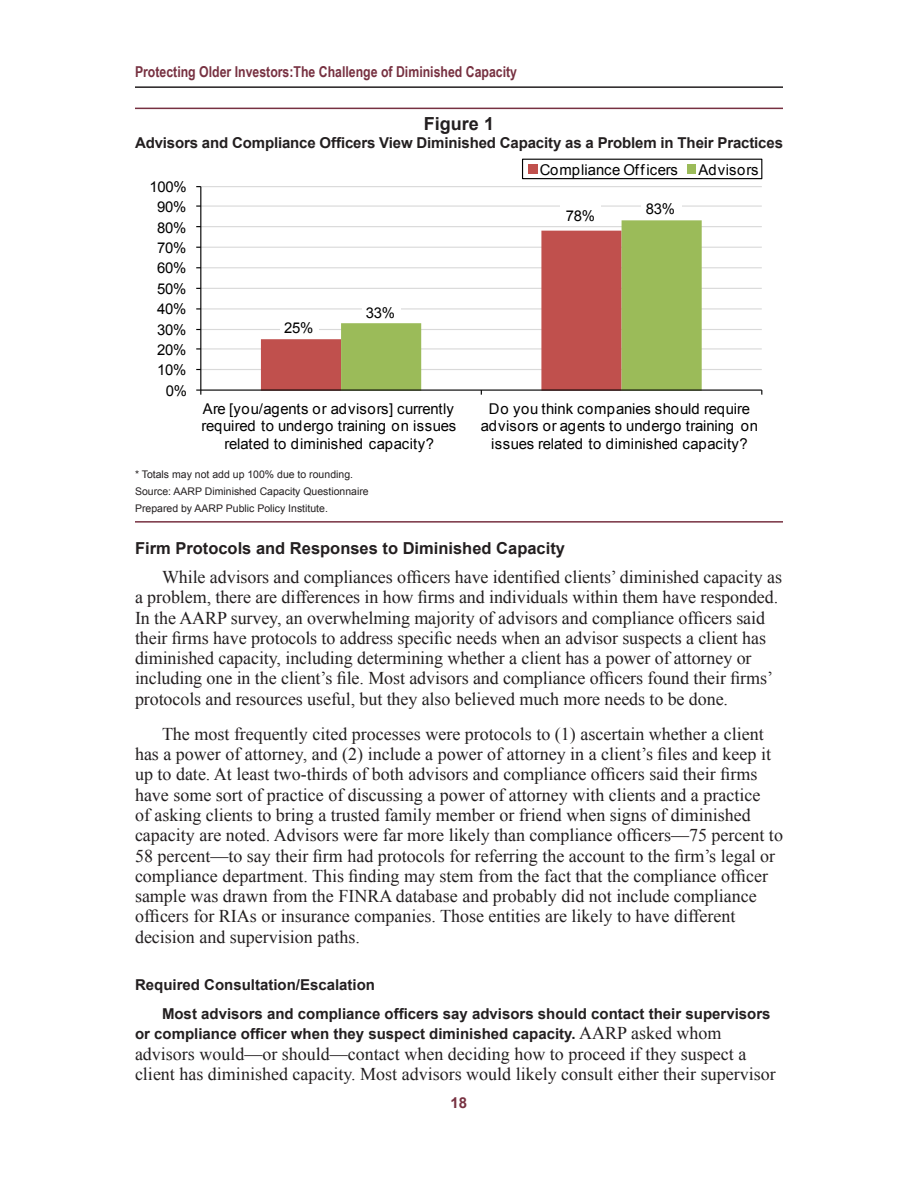
<style>
.page{position:relative;width:918px;height:1188px;background:#fff}
.page>*{position:absolute;margin:0;border:0;box-sizing:border-box;transform-origin:0 0}
.Body{font:18px/20.2px "Times New Roman";color:#231f20}
.t1{font:700 18px "Arial";color:#231f20}
.Heading2{font:700 16.5px "Arial";color:#231f20}
.Body-2{font:700 15px/20.2px "Arial";color:#231f20}
.t2{font:700 15px "Arial Narrow";color:#773141}
.Heading3{font:700 15px "Arial";color:#231f20}
.t3{font:700 15px "Arial";color:#773141}
.t4{font:14.85px/17.1px "Arial";letter-spacing:.01em;color:#000;text-align:center}
.t5{font:14.85px "Arial";letter-spacing:.04em;color:#000}
.TableSource{font:10.5px "Arial";color:#231f20}
.TableSourceLast{font:10.5px "Arial";color:#231f20}
.s1{font-family:"Times New Roman";font-weight:400;font-size:18px}
</style>
<div class="page">
<hr style="left:135px;top:86px;width:648px;height:2px;background:#231f20">
<hr style="left:135px;top:108px;width:648px;height:1px;background:#773141">
<hr style="left:135px;top:521px;width:648px;height:2px;background:#773141">
<hr style="left:201px;top:369px;width:561px;height:1px;background:#d9d9d9">
<hr style="left:201px;top:348px;width:561px;height:2px;background:#d9d9d9">
<hr style="left:201px;top:329px;width:561px;height:1px;background:#d9d9d9">
<hr style="left:201px;top:308px;width:561px;height:2px;background:#d9d9d9">
<hr style="left:201px;top:288px;width:561px;height:1px;background:#d9d9d9">
<hr style="left:201px;top:267px;width:561px;height:1px;background:#d9d9d9">
<hr style="left:201px;top:247px;width:561px;height:1px;background:#d9d9d9">
<hr style="left:201px;top:226px;width:561px;height:1px;background:#d9d9d9">
<hr style="left:201px;top:205px;width:561px;height:2px;background:#d9d9d9">
<hr style="left:201px;top:186px;width:561px;height:1px;background:#d9d9d9">
<svg style="left:261px;top:246px;width:80px;height:144px"></svg>
<svg style="left:341px;top:220px;width:361px;height:170px"></svg>
<hr style="left:200px;top:187px;width:1px;height:203px;background:#000">
<hr style="left:201px;top:390px;width:561px;height:1px;background:#000">
<div style="left:280px;top:316px;width:39px;height:22px;background:#fff"></div>
<div style="left:561px;top:204px;width:40px;height:22px;background:#fff"></div>
<div style="left:362px;top:300px;width:39px;height:22px;background:#fff"></div>
<div style="left:641px;top:197px;width:40px;height:22px;background:#fff"></div>
<div style="left:522px;top:159px;width:240px;height:20px;border:1px solid #000"></div>
<div style="left:529px;top:164px;width:9px;height:9px;background:#c0504d"></div>
<div style="left:688px;top:164px;width:8px;height:9px;background:#9bbb59"></div>
<p class="t2" style="left:135px;top:61px;width:384px">Protecting Older Investors:The Challenge of Diminished Capacity</p>
<p class="t1" style="left:424px;top:112px;width:72px">Figure 1</p>
<p class="Body-2" style="left:135px;top:133px;width:650px">Advisors and Compliance Officers View Diminished Capacity as a Problem in Their Practices</p>
<p class="t4" style="left:149px;top:178px;width:39px">100%</p>
<p class="t4" style="left:157px;top:199px;width:31px">90%</p>
<p class="t4" style="left:157px;top:219px;width:31px">80%</p>
<p class="t4" style="left:157px;top:239px;width:31px">70%</p>
<p class="t4" style="left:157px;top:260px;width:31px">60%</p>
<p class="t4" style="left:157px;top:280px;width:31px">50%</p>
<p class="t4" style="left:157px;top:301px;width:31px">40%</p>
<p class="t4" style="left:157px;top:321px;width:31px">30%</p>
<p class="t4" style="left:157px;top:341px;width:31px">20%</p>
<p class="t4" style="left:157px;top:362px;width:31px">10%</p>
<p class="t4" style="left:166px;top:382px;width:23px">0%</p>
<p class="t4" style="left:540px;top:161px;width:139px">Compliance Officers</p>
<p class="t5" style="left:698px;top:160px;width:62px">Advisors</p>
<p class="t4" style="left:284px;top:320px;width:31px">25%</p>
<p class="t4" style="left:366px;top:304px;width:31px">33%</p>
<p class="t4" style="left:566px;top:208px;width:31px">78%</p>
<p class="t4" style="left:646px;top:201px;width:31px">83%</p>
<p class="t4" style="left:202px;top:401px;width:256px">Are [you/agents or advisors] currently required to undergo training on issues related to diminished capacity?</p>
<p class="t4" style="left:481px;top:401px;width:279px">Do you think companies should require advisors or agents to undergo training on issues related to diminished capacity?</p>
<p class="TableSource" style="left:135px;top:467px;width:220px">* Totals may not add up 100% due to rounding.</p>
<p class="TableSource" style="left:135px;top:484px;width:235px">Source: AARP Diminished Capacity Questionnaire</p>
<p class="TableSourceLast" style="left:135px;top:502px;width:194px">Prepared by AARP Public Policy Institute.</p>
<p class="Heading2" style="left:135px;top:537px;width:432px">Firm Protocols and Responses to Diminished Capacity</p>
<p class="Body" style="left:135px;top:567px;width:649px;text-indent:27px">While advisors and compliances officers have identified clients’ diminished capacity as a problem, there are differences in how firms and individuals within them have responded.<br>In the AARP survey, an overwhelming majority of advisors and compliance officers said their firms have protocols to address specific needs when an advisor suspects a client has diminished capacity, including determining whether a client has a power of attorney or including one in the client’s file. Most advisors and compliance officers found their firms’ protocols and resources useful, but they also believed much more needs to be done.</p>
<p class="Body" style="left:135px;top:724px;width:649px;text-indent:27px">The most frequently cited processes were protocols to (1) ascertain whether a client has a power of attorney, and (2) include a power of attorney in a client’s files and keep it up to date. At least two-thirds of both advisors and compliance officers said their firms have some sort of practice of discussing a power of attorney with clients and a practice<br>of asking clients to bring a trusted family member or friend when signs of diminished capacity are noted. Advisors were far more likely than compliance officers—75 percent to 58 percent—to say their firm had protocols for referring the account to the firm’s legal or compliance department. This finding may stem from the fact that the compliance officer sample was drawn from the FINRA database and probably did not include compliance officers for RIAs or insurance companies. Those entities are likely to have different decision and supervision paths.</p>
<p class="Heading3" style="left:135px;top:975px;width:242px">Required Consultation/Escalation</p>
<p class="Body-2" style="left:135px;top:1004px;width:637px;text-indent:27px">Most advisors and compliance officers say advisors should contact their supervisors or compliance officer when they suspect diminished capacity. <span class="s1">AARP asked whom</span></p>
<p class="Body" style="left:135px;top:1043px;width:642px">advisors would—or should—contact when deciding how to proceed if they suspect a client has diminished capacity. Most advisors would likely consult either their supervisor</p>
<p class="t3" style="left:451px;top:1093px;width:18px">18</p>
</div>
